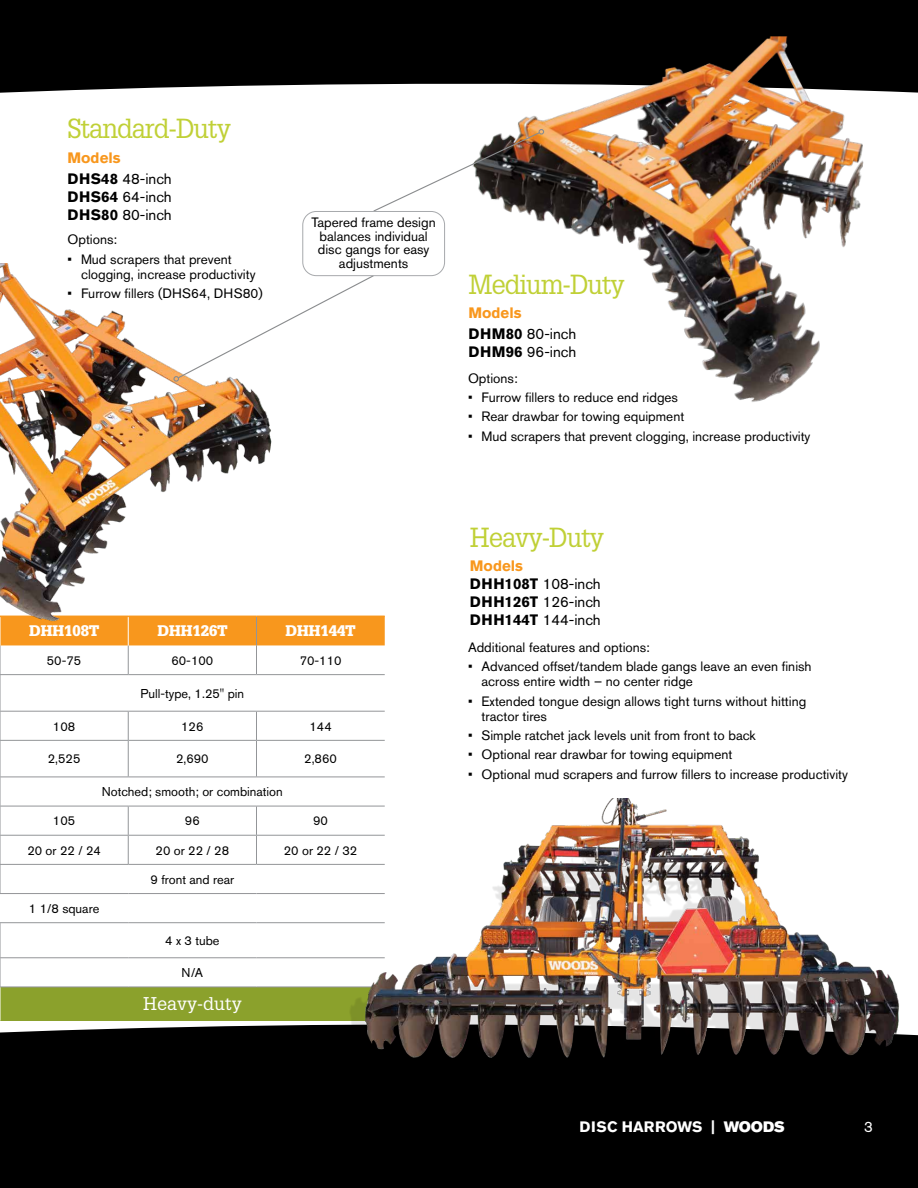
<style>
.page{position:relative;width:918px;height:1188px;background:#fff}
.page>*{position:absolute;margin:0;border:0;box-sizing:border-box;transform-origin:0 0}
.t1{font:27px "Glypha LT Std";letter-spacing:-.04em;color:#c0d036;scale:.95 1}
.t2{font:18px "Glypha LT Std";color:#fff}
.t3{font:15px/18px "Akzidenz Grotesk BE";color:#000}
.t4{font:900 15px "Glypha LT Std";color:#fff}
.t5{font:700 15px "Akzidenz Grotesk BE";letter-spacing:.02em;color:#fff}
.t6{font:15px "Akzidenz Grotesk BE";color:#fff}
.t7{font:13.5px/15px "Akzidenz Grotesk BE";color:#000}
.t8{font:12.75px "Akzidenz Grotesk BE";color:#000}
.s1{font-weight:700;color:#f8971d}
.s2{font-weight:700}
.s3{font-family:"Akzidenz Grotesk BE Super";font-weight:400}
</style>
<div class="page">
<div style="left:0;top:987px;width:385px;height:34px;background:#8ba12c"></div>
<hr style="left:0;top:675px;width:1px;height:36px;background:#939598">
<hr style="left:0;top:711px;width:128px;height:1px;background:#939598">
<hr style="left:128px;top:711px;width:128px;height:1px;background:#939598">
<hr style="left:256px;top:711px;width:129px;height:1px;background:#939598">
<hr style="left:0;top:740px;width:128px;height:1px;background:#939598">
<hr style="left:128px;top:740px;width:128px;height:1px;background:#939598">
<hr style="left:256px;top:740px;width:129px;height:1px;background:#939598">
<hr style="left:0;top:777px;width:128px;height:1px;background:#939598">
<hr style="left:128px;top:777px;width:128px;height:1px;background:#939598">
<hr style="left:256px;top:777px;width:129px;height:1px;background:#939598">
<hr style="left:0;top:806px;width:128px;height:1px;background:#939598">
<hr style="left:128px;top:806px;width:128px;height:1px;background:#939598">
<hr style="left:256px;top:806px;width:129px;height:1px;background:#939598">
<hr style="left:0;top:835px;width:128px;height:1px;background:#939598">
<hr style="left:128px;top:835px;width:128px;height:1px;background:#939598">
<hr style="left:256px;top:835px;width:129px;height:1px;background:#939598">
<hr style="left:0;top:864px;width:128px;height:1px;background:#939598">
<hr style="left:128px;top:864px;width:128px;height:1px;background:#939598">
<hr style="left:256px;top:864px;width:129px;height:1px;background:#939598">
<hr style="left:0;top:893px;width:128px;height:1px;background:#939598">
<hr style="left:128px;top:893px;width:128px;height:1px;background:#939598">
<hr style="left:256px;top:893px;width:129px;height:1px;background:#939598">
<hr style="left:0;top:922px;width:128px;height:1px;background:#939598">
<hr style="left:128px;top:922px;width:128px;height:1px;background:#939598">
<hr style="left:256px;top:922px;width:129px;height:1px;background:#939598">
<hr style="left:0;top:957px;width:128px;height:1px;background:#939598">
<hr style="left:128px;top:957px;width:128px;height:1px;background:#939598">
<hr style="left:256px;top:957px;width:129px;height:1px;background:#939598">
<svg style="left:0;top:711px;width:1px;height:30px"></svg>
<svg style="left:128px;top:712px;width:1px;height:28px"></svg>
<svg style="left:256px;top:712px;width:1px;height:28px"></svg>
<hr style="left:0;top:741px;width:1px;height:36px;background:#939598">
<hr style="left:128px;top:741px;width:1px;height:36px;background:#939598">
<hr style="left:256px;top:741px;width:1px;height:36px;background:#939598">
<svg style="left:128px;top:806px;width:1px;height:58px"></svg>
<svg style="left:256px;top:806px;width:1px;height:58px"></svg>
<svg style="left:0;top:777px;width:1px;height:116px"></svg>
<hr style="left:0;top:923px;width:1px;height:34px;background:#939598">
<hr style="left:0;top:987px;width:128px;height:1px;background:#939598">
<hr style="left:128px;top:987px;width:128px;height:1px;background:#939598">
<hr style="left:256px;top:987px;width:129px;height:1px;background:#939598">
<svg style="left:0;top:957px;width:1px;height:30px"></svg>
<hr style="left:0;top:987px;width:1px;height:34px;background:#fff">
<svg style="left:0;top:617px;width:385px;height:58px"></svg>
<hr style="left:256px;top:616px;width:129px;height:1px;background:#f8971d">
<svg style="left:0;top:989px;width:918px;height:199px;background:#121409"></svg>
<div style="left:0;top:0;width:918px;height:93px;background:#000"></div>
<img style="left:456px;top:36px;width:422px;height:366px">
<img style="left:340px;top:798px;width:570px;height:299px">
<img style="left:0;top:263px;width:282px;height:369px">
<svg style="left:173px;top:274px;width:202px;height:108px"></svg>
<svg style="left:373px;top:129px;width:171px;height:84px"></svg>
<div style="left:302px;top:211px;width:143px;height:65px;border:1px solid #a7a9ac;border-radius:14px"></div>
<h1 class="t1" style="left:68px;top:112px;width:174px">Standard-Duty</h1>
<p class="t3" style="left:68px;top:147px;width:106px;line-height:21px"><span class="s1">Models<br></span><span class="s2">DHS48</span> 48-inch</p>
<p class="t3" style="left:68px;top:188px;width:106px"><span class="s2">DHS64</span> 64-inch<br><span class="s2">DHS80</span> 80-inch</p>
<p class="t7" style="left:68px;top:232px;width:51px">Options:</p>
<p class="t7" style="left:81px;top:251px;width:176px;text-indent:-14px">• Mud scrapers that prevent clogging, increase productivity</p>
<p class="t7" style="left:68px;top:286px;width:197px">• Furrow fillers (DHS64, DHS80)</p>
<p class="t7" style="left:312px;top:215px;width:126px;line-height:14px;text-align:center">Tapered frame design balances individual disc gangs for easy adjustments</p>
<h1 class="t1" style="left:468px;top:268px;width:166px">Medium-Duty</h1>
<p class="t3" style="left:468px;top:302px;width:109px;line-height:21px"><span class="s1">Models<br></span><span class="s2">DHM80</span> 80-inch</p>
<p class="t3" style="left:468px;top:343px;width:109px"><span class="s2">DHM96</span> 96-inch</p>
<p class="t7" style="left:468px;top:371px;width:51px">Options:</p>
<p class="t7" style="left:468px;top:390px;width:212px">• Furrow fillers to reduce end ridges</p>
<p class="t7" style="left:468px;top:409px;width:218px">• Rear drawbar for towing equipment</p>
<p class="t7" style="left:468px;top:428px;width:344px">• Mud scrapers that prevent clogging, increase productivity</p>
<p class="t4" style="left:29px;top:622px;width:72px">DHH108T</p>
<p class="t4" style="left:157px;top:622px;width:72px">DHH126T</p>
<p class="t4" style="left:286px;top:622px;width:72px">DHH144T</p>
<p class="t8" style="left:47px;top:653px;width:36px">50-75</p>
<p class="t8" style="left:171px;top:653px;width:43px">60-100</p>
<p class="t8" style="left:300px;top:653px;width:43px">70-110</p>
<p class="t8" style="left:141px;top:686px;width:105px">Pull-type, 1.25" pin</p>
<p class="t8" style="left:53px;top:719px;width:24px">108</p>
<p class="t8" style="left:181px;top:719px;width:24px">126</p>
<p class="t8" style="left:309px;top:719px;width:24px">144</p>
<p class="t8" style="left:48px;top:751px;width:34px">2,525</p>
<p class="t8" style="left:176px;top:751px;width:34px">2,690</p>
<p class="t8" style="left:304px;top:751px;width:34px">2,860</p>
<p class="t8" style="left:102px;top:784px;width:182px">Notched; smooth; or combination</p>
<p class="t8" style="left:53px;top:813px;width:24px">105</p>
<p class="t8" style="left:185px;top:813px;width:16px">96</p>
<p class="t8" style="left:313px;top:813px;width:16px">90</p>
<p class="t8" style="left:27px;top:843px;width:75px">20 or 22 / 24</p>
<p class="t8" style="left:156px;top:843px;width:75px">20 or 22 / 28</p>
<p class="t8" style="left:284px;top:843px;width:75px">20 or 22 / 32</p>
<p class="t8" style="left:151px;top:872px;width:85px">9 front and rear</p>
<p class="t8" style="left:29px;top:901px;width:72px">1 1/8 square</p>
<p class="t8" style="left:165px;top:933px;width:56px">4 x 3 tube</p>
<p class="t8" style="left:182px;top:965px;width:23px">N/A</p>
<h2 class="t2" style="left:143px;top:993px;width:100px">Heavy-duty</h2>
<h1 class="t1" style="left:470px;top:521px;width:143px">Heavy-Duty</h1>
<p class="t3" style="left:470px;top:557px;width:132px"><span class="s1">Models<br></span><span class="s2">DHH108T</span> 108-inch<br><span class="s2">DHH126T</span> 126-inch<br><span class="s2">DHH144T</span> 144-inch</p>
<p class="t7" style="left:468px;top:640px;width:183px">Additional features and options:</p>
<p class="t7" style="left:482px;top:659px;width:332px;text-indent:-14px">• Advanced offset/tandem blade gangs leave an even finish across entire width – no center ridge</p>
<p class="t7" style="left:482px;top:693px;width:326px;text-indent:-14px">• Extended tongue design allows tight turns without hitting tractor tires</p>
<p class="t7" style="left:468px;top:728px;width:289px">• Simple ratchet jack levels unit from front to back</p>
<p class="t7" style="left:468px;top:747px;width:266px">• Optional rear drawbar for towing equipment</p>
<p class="t7" style="left:468px;top:766px;width:381px">• Optional mud scrapers and furrow fillers to increase productivity</p>
<p class="t5" style="left:579px;top:1118px;width:207px">DISC HARROWS | <span class="s3">WOODS</span></p>
<p class="t6" style="left:864px;top:1118px;width:10px">3</p>
</div>
